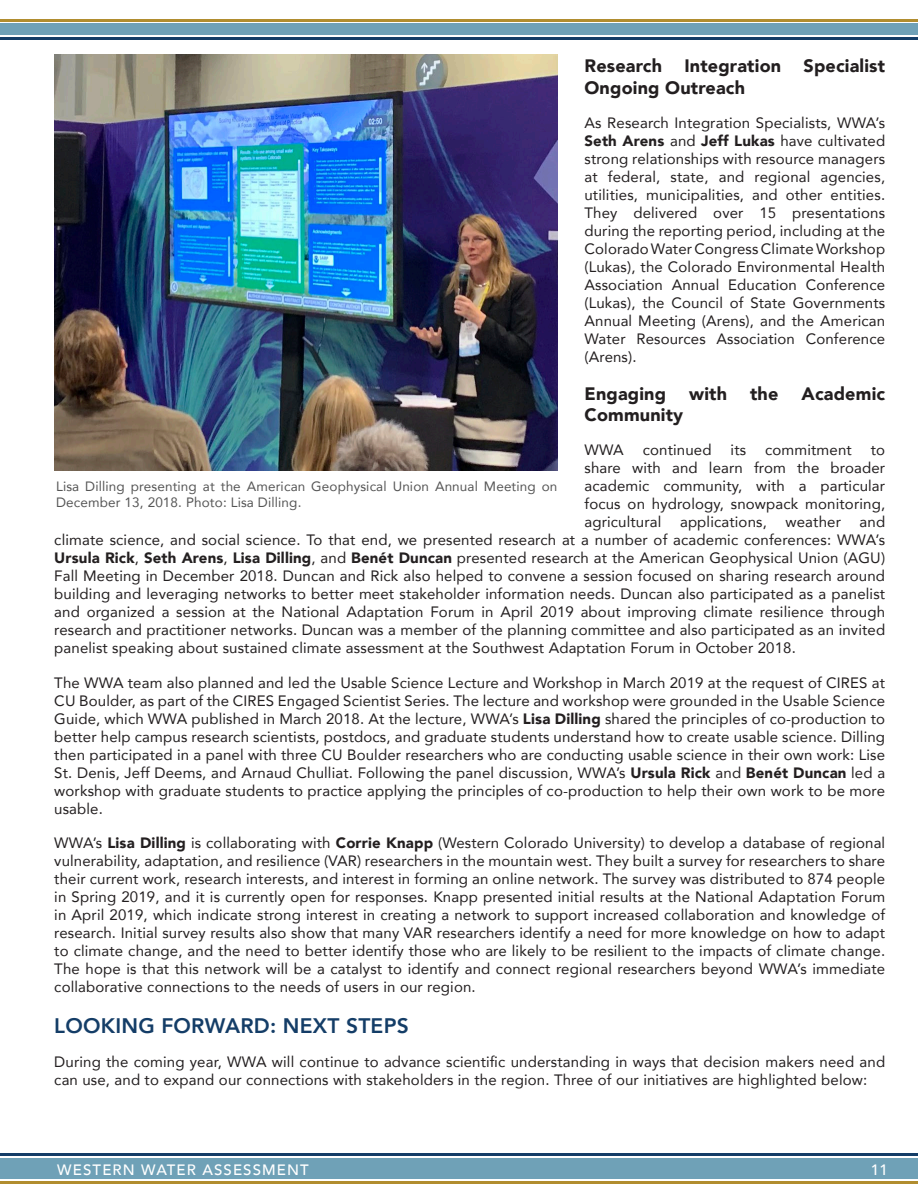
<style>
.page{position:relative;width:918px;height:1188px;background:#fff}
.page>*{position:absolute;margin:0;border:0;box-sizing:border-box;transform-origin:0 0}
.Body{font:800 21px "Avenir";letter-spacing:.01em;color:#143d67}
.Head_1{font:900 18px/21.6px "Avenir";letter-spacing:.01em;color:#231f20}
.Body-2{font:15px/18px "Avenir";letter-spacing:.01em;color:#231f20;text-align:justify}
.Document_Information{font:500 15px "Avenir";letter-spacing:.075em;color:#fff}
.t1{font:13.5px/16.2px "Avenir";letter-spacing:.01em;color:#555}
.s1{font-weight:900}
</style>
<div class="page">
<img style="left:54px;top:54px;width:503px;height:417px">
<div style="left:0;top:1159px;width:918px;height:20px;background:#6fa1b7"></div>
<div style="left:0;top:23px;width:918px;height:11px;background:#6fa1b7"></div>
<hr style="left:0;top:37px;width:918px;height:3px;background:#143d67">
<hr style="left:0;top:1153px;width:918px;height:3px;background:#143d67">
<hr style="left:0;top:1181px;width:918px;height:3px;background:#b18d2f">
<hr style="left:0;top:19px;width:918px;height:3px;background:#b18d2f">
<p class="Head_1" style="left:584px;top:54px;width:302px">Research Integration Specialist<br>Ongoing Outreach</p>
<p class="Body-2" style="left:584px;top:113px;width:302px">As Research Integration Specialists, WWA’s <span class="s1">Seth Arens</span> and <span class="s1">Jeff Lukas</span> have cultivated strong relationships with resource managers at federal, state, and regional agencies, utilities, municipalities, and other entities.<br>They delivered over 15 presentations during the reporting period, including at the Colorado Water Congress Climate Workshop (Lukas), the Colorado Environmental Health Association Annual Education Conference (Lukas), the Council of State Governments Annual Meeting (Arens), and the American Water Resources Association Conference (Arens).</p>
<p class="Head_1" style="left:584px;top:382px;width:83px">Engaging</p>
<p class="Head_1" style="left:689px;top:382px;width:39px">with</p>
<p class="Head_1" style="left:750px;top:382px;width:30px">the</p>
<p class="Head_1" style="left:802px;top:382px;width:85px">Academic</p>
<p class="Head_1" style="left:584px;top:404px;width:100px">Community</p>
<p class="Body-2" style="left:584px;top:441px;width:41px">WWA</p>
<p class="Body-2" style="left:643px;top:441px;width:70px">continued</p>
<p class="Body-2" style="left:731px;top:441px;width:17px">its</p>
<p class="Body-2" style="left:765px;top:441px;width:88px">commitment</p>
<p class="Body-2" style="left:871px;top:441px;width:16px">to</p>
<p class="Body-2" style="left:584px;top:459px;width:302px">share with and learn from the broader</p>
<p class="Body-2" style="left:584px;top:477px;width:302px">academic community, with a particular</p>
<p class="Body-2" style="left:584px;top:495px;width:302px">focus on hydrology, snowpack monitoring,</p>
<p class="Body-2" style="left:584px;top:513px;width:302px">agricultural applications, weather and</p>
<p class="Body-2" style="left:54px;top:531px;width:832px">climate science, and social science. To that end, we presented research at a number of academic conferences: WWA’s</p>
<p class="Body-2" style="left:54px;top:549px;width:832px"><span class="s1">Ursula Rick</span>, <span class="s1">Seth Arens</span>, <span class="s1">Lisa Dilling</span>, and <span class="s1">Benét Duncan</span> presented research at the American Geophysical Union (AGU)</p>
<p class="Body-2" style="left:54px;top:567px;width:832px">Fall Meeting in December 2018. Duncan and Rick also helped to convene a session focused on sharing research around</p>
<p class="Body-2" style="left:54px;top:585px;width:832px">building and leveraging networks to better meet stakeholder information needs. Duncan also participated as a panelist</p>
<p class="Body-2" style="left:54px;top:603px;width:832px">and organized a session at the National Adaptation Forum in April 2019 about improving climate resilience through</p>
<p class="Body-2" style="left:54px;top:621px;width:832px">research and practitioner networks. Duncan was a member of the planning committee and also participated as an invited</p>
<p class="Body-2" style="left:54px;top:639px;width:743px">panelist speaking about sustained climate assessment at the Southwest Adaptation Forum in October 2018.</p>
<p class="Body-2" style="left:54px;top:673px;width:832px">The WWA team also planned and led the Usable Science Lecture and Workshop in March 2019 at the request of CIRES at CU Boulder, as part of the CIRES Engaged Scientist Series. The lecture and workshop were grounded in the Usable Science Guide, which WWA published in March 2018. At the lecture, WWA’s <span class="s1">Lisa Dilling</span> shared the principles of co-production to better help campus research scientists, postdocs, and graduate students understand how to create usable science. Dilling then participated in a panel with three CU Boulder researchers who are conducting usable science in their own work: Lise St. Denis, Jeff Deems, and Arnaud Chulliat. Following the panel discussion, WWA’s <span class="s1">Ursula Rick</span> and <span class="s1">Benét Duncan</span> led a workshop with graduate students to practice applying the principles of co-production to help their own work to be more usable.</p>
<p class="Body-2" style="left:54px;top:833px;width:832px">WWA’s <span class="s1">Lisa Dilling</span> is collaborating with <span class="s1">Corrie Knapp</span> (Western Colorado University) to develop a database of regional vulnerability, adaptation, and resilience (VAR) researchers in the mountain west. They built a survey for researchers to share their current work, research interests, and interest in forming an online network. The survey was distributed to 874 people in Spring 2019, and it is currently open for responses. Knapp presented initial results at the National Adaptation Forum in April 2019, which indicate strong interest in creating a network to support increased collaboration and knowledge of research. Initial survey results also show that many VAR researchers identify a need for more knowledge on how to adapt to climate change, and the need to better identify those who are likely to be resilient to the impacts of climate change.<br>The hope is that this network will be a catalyst to identify and connect regional researchers beyond WWA’s immediate collaborative connections to the needs of users in our region.</p>
<p class="Body" style="left:54px;top:1010px;width:356px">LOOKING FORWARD: NEXT STEPS</p>
<p class="Body-2" style="left:54px;top:1053px;width:832px">During the coming year, WWA will continue to advance scientific understanding in ways that decision makers need and can use, and to expand our connections with stakeholders in the region. Three of our initiatives are highlighted below:</p>
<p class="t1" style="left:56px;top:478px;width:503px">Lisa Dilling presenting at the American Geophysical Union Annual Meeting on<br>December 13, 2018. Photo: Lisa Dilling.</p>
<p class="Document_Information" style="left:57px;top:1157px;width:253px">WESTERN WATER ASSESSMENT</p>
<p class="Document_Information" style="left:871px;top:1157px;width:18px">11</p>
</div>
